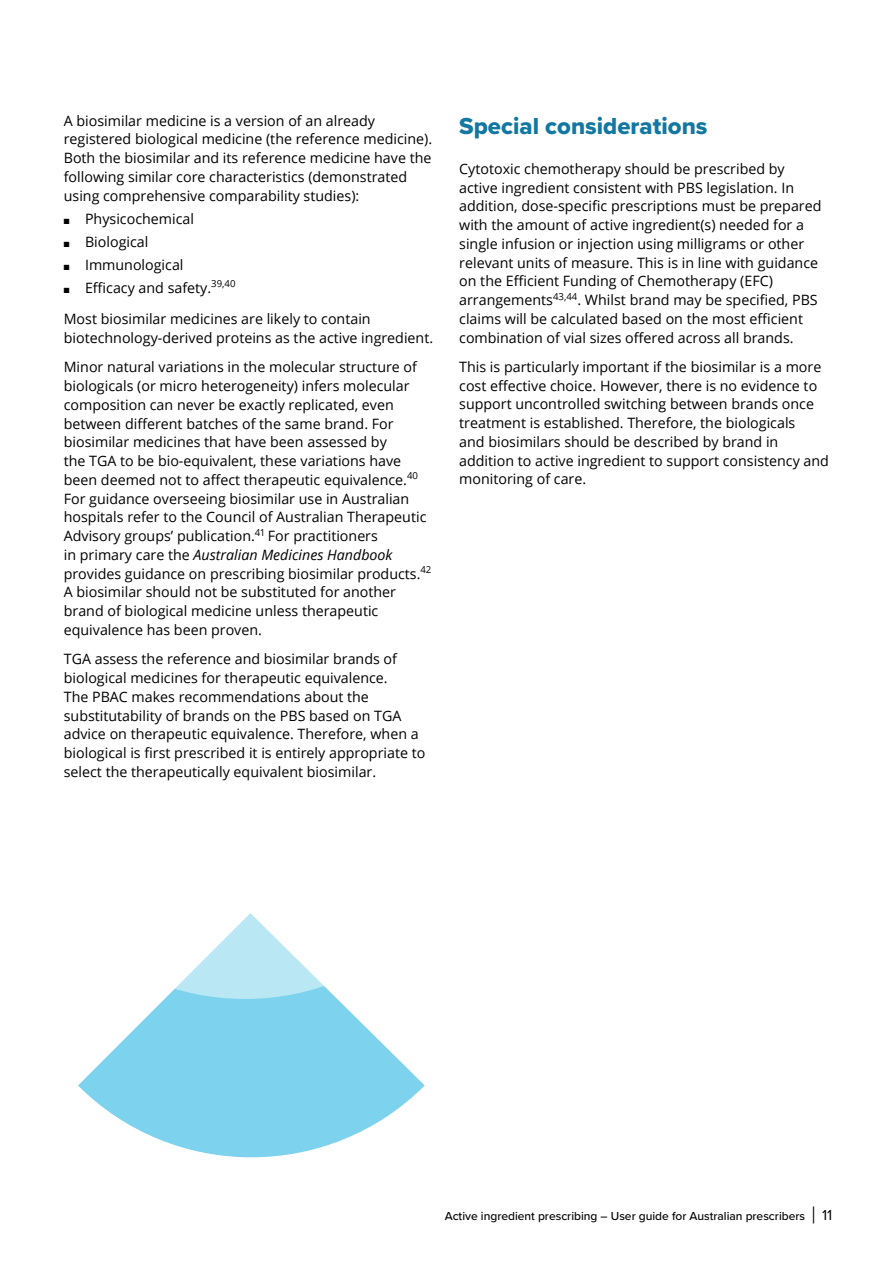
<style>
.page{position:relative;width:893px;height:1263px;background:#fff}
.page>*{position:absolute;margin:0;border:0;box-sizing:border-box;transform-origin:0 0}
.Heading_2{font:24px "Proxima Nova Extrabld";color:#1278a2}
.Normal_Before_Bullet{font:14.25px/18.8px "Open Sans";color:#000}
.Bullet{font:14.25px "Open Sans";color:#000}
.Bullet_Last{font:14.25px "Open Sans";color:#000}
.t1{font:500 12px "Proxima Nova";color:#000}
.s1{font-style:italic}
.s2{font-weight:300;font-size:24px}
.s3{font-weight:400;font-size:15px}
</style>
<div class="page">
<svg style="left:78px;top:913px;width:347px;height:245px"></svg>
<p class="Normal_Before_Bullet" style="left:64px;top:111px;width:370px">A biosimilar medicine is a version of an already registered biological medicine (the reference medicine).<br>Both the biosimilar and its reference medicine have the following similar core characteristics (demonstrated using comprehensive comparability studies):</p>
<p class="Bullet" style="left:64px;top:209px;width:132px">■ Physicochemical</p>
<p class="Bullet" style="left:64px;top:232px;width:86px">■ Biological</p>
<p class="Bullet" style="left:64px;top:255px;width:121px">■ Immunological</p>
<p class="Bullet_Last" style="left:64px;top:278px;width:173px">■ Efficacy and safety.<sup>39,40</sup></p>
<p class="Normal_Before_Bullet" style="left:64px;top:309px;width:371px">Most biosimilar medicines are likely to contain biotechnology-derived proteins as the active ingredient.</p>
<p class="Normal_Before_Bullet" style="left:64px;top:357px;width:369px">Minor natural variations in the molecular structure of biologicals (or micro heterogeneity) infers molecular composition can never be exactly replicated, even between different batches of the same brand. For biosimilar medicines that have been assessed by<br>the TGA to be bio-equivalent, these variations have been deemed not to affect therapeutic equivalence.<sup>40<br></sup>For guidance overseeing biosimilar use in Australian hospitals refer to the Council of Australian Therapeutic Advisory groups’ publication.<sup>41</sup> For practitioners<br>in primary care the <span class="s1">Australian Medicines Handbook </span>provides guidance on prescribing biosimilar products.<sup>42<br></sup>A biosimilar should not be substituted for another brand of biological medicine unless therapeutic equivalence has been proven.</p>
<p class="Normal_Before_Bullet" style="left:64px;top:649px;width:363px">TGA assess the reference and biosimilar brands of biological medicines for therapeutic equivalence.<br>The PBAC makes recommendations about the substitutability of brands on the PBS based on TGA advice on therapeutic equivalence. Therefore, when a biological is first prescribed it is entirely appropriate to select the therapeutically equivalent biosimilar.</p>
<h2 class="Heading_2" style="left:459px;top:108px;width:250px">Special considerations</h2>
<p class="Normal_Before_Bullet" style="left:459px;top:159px;width:364px">Cytotoxic chemotherapy should be prescribed by active ingredient consistent with PBS legislation. In addition, dose-specific prescriptions must be prepared with the amount of active ingredient(s) needed for a single infusion or injection using milligrams or other relevant units of measure. This is in line with guidance on the Efficient Funding of Chemotherapy (EFC) arrangements<sup>43,44</sup>. Whilst brand may be specified, PBS claims will be calculated based on the most efficient combination of vial sizes offered across all brands.</p>
<p class="Normal_Before_Bullet" style="left:459px;top:357px;width:371px">This is particularly important if the biosimilar is a more cost effective choice. However, there is no evidence to support uncontrolled switching between brands once treatment is established. Therefore, the biologicals<br>and biosimilars should be described by brand in addition to active ingredient to support consistency and monitoring of care.</p>
<p class="t1" style="left:445px;top:1207px;width:389px">Active ingredient prescribing – User guide for Australian prescribers <span class="s2">|</span> <span class="s3">11</span></p>
</div>
